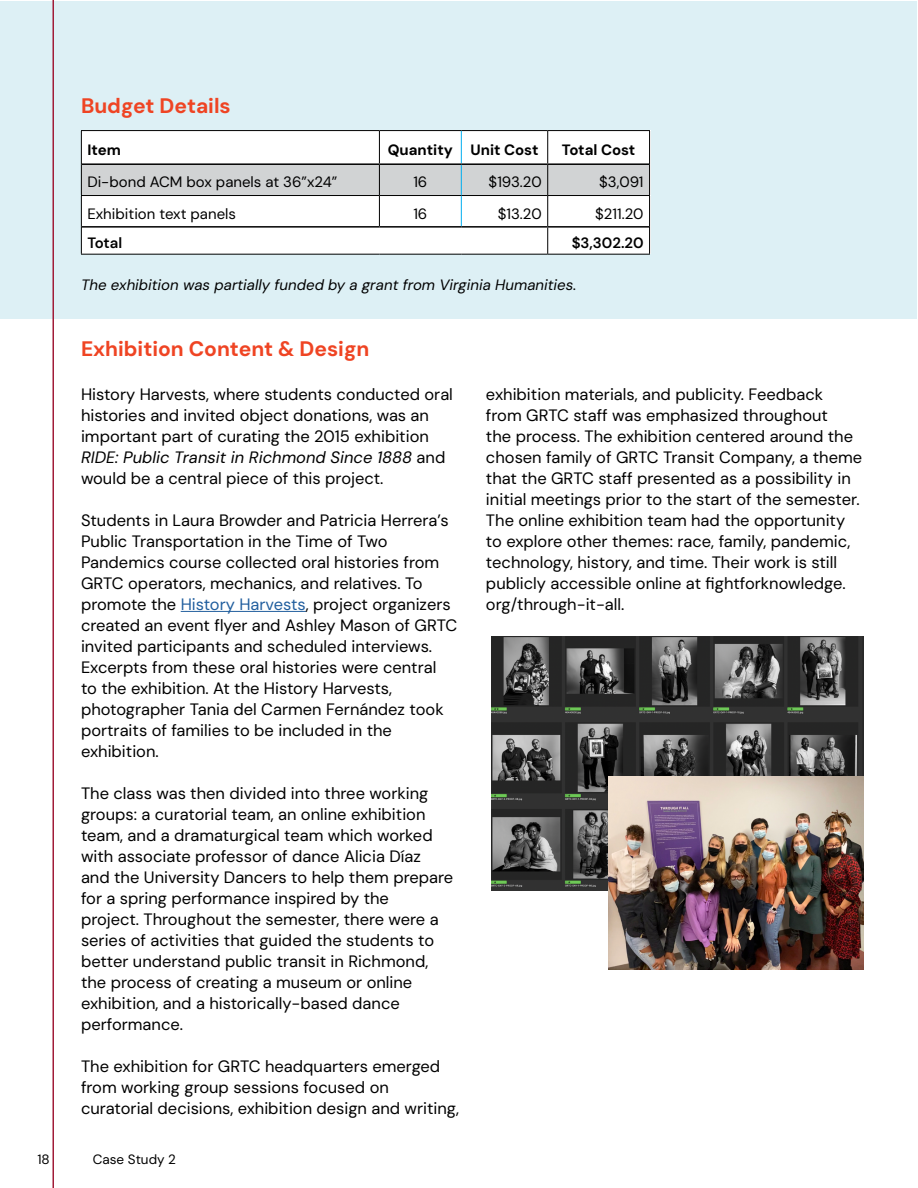
<style>
.page{position:relative;width:918px;height:1188px;background:#fff}
.page>*{position:absolute;margin:0;border:0;box-sizing:border-box;transform-origin:0 0}
.t1{font:700 21px "DM Sans 18 pt";color:#ef4423}
.t2{font:16.5px/21px "DM Sans 18 pt";color:#000}
.t3{font:15px "DM Sans 18 pt";color:#000}
.t4{font:italic 15px "DM Sans 18 pt";color:#000}
.t5{font:700 15px "DM Sans 18 pt";color:#000}
.t6{font:600 15px "DM Sans 18 pt";letter-spacing:-.005em;color:#000}
.t7{font:13.5px "DM Sans 18 pt";color:#000}
.s1{font-style:italic}
.s2{color:#215e9e}
</style>
<div class="page">
<div style="left:1px;top:1px;width:916px;height:318px;background:#ddf0f5"></div>
<div style="left:81px;top:130px;width:569px;height:124px;background:#fff"></div>
<div style="left:82px;top:165px;width:567px;height:30px;background:#d1d3d4"></div>
<hr style="left:81px;top:130px;width:298px;height:1px;background:#000">
<hr style="left:81px;top:131px;width:1px;height:33px;background:#000">
<hr style="left:379px;top:130px;width:82px;height:1px;background:#000">
<hr style="left:379px;top:131px;width:1px;height:32px;background:#000">
<hr style="left:461px;top:130px;width:87px;height:1px;background:#000">
<hr style="left:548px;top:130px;width:102px;height:1px;background:#000">
<hr style="left:547px;top:131px;width:1px;height:32px;background:#000">
<hr style="left:649px;top:131px;width:1px;height:33px;background:#000">
<hr style="left:81px;top:164px;width:1px;height:31px;background:#000">
<hr style="left:379px;top:165px;width:1px;height:30px;background:#000">
<hr style="left:547px;top:165px;width:1px;height:30px;background:#000">
<hr style="left:649px;top:164px;width:1px;height:31px;background:#000">
<hr style="left:81px;top:195px;width:298px;height:1px;background:#000">
<hr style="left:81px;top:196px;width:1px;height:31px;background:#000">
<hr style="left:379px;top:195px;width:82px;height:1px;background:#000">
<hr style="left:379px;top:196px;width:1px;height:30px;background:#000">
<hr style="left:461px;top:195px;width:87px;height:1px;background:#000">
<hr style="left:548px;top:195px;width:102px;height:1px;background:#000">
<hr style="left:547px;top:196px;width:1px;height:30px;background:#000">
<hr style="left:649px;top:196px;width:1px;height:31px;background:#000">
<svg style="left:81px;top:227px;width:1px;height:27px"></svg>
<svg style="left:547px;top:228px;width:1px;height:26px"></svg>
<svg style="left:649px;top:227px;width:1px;height:27px"></svg>
<hr style="left:81px;top:254px;width:298px;height:1px;background:#000">
<hr style="left:379px;top:254px;width:82px;height:1px;background:#000">
<hr style="left:461px;top:254px;width:87px;height:1px;background:#000">
<hr style="left:548px;top:254px;width:102px;height:1px;background:#000">
<hr style="left:461px;top:131px;width:1px;height:32px;background:#00aeef">
<hr style="left:461px;top:165px;width:1px;height:30px;background:#00aeef">
<hr style="left:461px;top:196px;width:1px;height:30px;background:#00aeef">
<hr style="left:82px;top:163px;width:297px;height:2px;background:#000">
<hr style="left:379px;top:163px;width:82px;height:2px;background:#000">
<hr style="left:461px;top:163px;width:87px;height:2px;background:#000">
<hr style="left:548px;top:163px;width:101px;height:2px;background:#000">
<hr style="left:82px;top:226px;width:297px;height:2px;background:#000">
<hr style="left:379px;top:226px;width:82px;height:2px;background:#000">
<hr style="left:461px;top:226px;width:87px;height:2px;background:#000">
<hr style="left:548px;top:226px;width:101px;height:2px;background:#000">
<hr style="left:181px;top:611px;width:125px;height:1px;background:#215e9e">
<img style="left:491px;top:637px;width:373px;height:253px">
<img style="left:609px;top:776px;width:255px;height:193px">
<hr style="left:52px;top:0;width:2px;height:1188px;background:#a11c38">
<p class="t1" style="left:81px;top:92px;width:151px">Budget Details</p>
<p class="t5" style="left:87px;top:140px;width:35px">Item</p>
<p class="t5" style="left:388px;top:140px;width:152px">Quantity Unit Cost</p>
<p class="t5" style="left:562px;top:140px;width:75px">Total Cost</p>
<p class="t3" style="left:87px;top:173px;width:252px">Di-bond ACM box panels at 36”x24”</p>
<p class="t3" style="left:413px;top:173px;width:16px">16</p>
<p class="t3" style="left:489px;top:173px;width:55px">$193.20</p>
<p class="t3" style="left:599px;top:173px;width:46px">$3,091</p>
<p class="t3" style="left:87px;top:204px;width:150px">Exhibition text panels</p>
<p class="t3" style="left:413px;top:204px;width:16px">16</p>
<p class="t3" style="left:498px;top:204px;width:45px">$13.20</p>
<p class="t3" style="left:595px;top:204px;width:50px">$211.20</p>
<p class="t6" style="left:87px;top:233px;width:36px">Total</p>
<p class="t6" style="left:572px;top:233px;width:73px">$3,302.20</p>
<p class="t4" style="left:81px;top:276px;width:497px">The exhibition was partially funded by a grant from Virginia Humanities.</p>
<p class="t1" style="left:81px;top:335px;width:290px">Exhibition Content &amp; Design</p>
<p class="t2" style="left:81px;top:383px;width:373px">History Harvests, where students conducted oral histories and invited object donations, was an important part of curating the 2015 exhibition <span class="s1">RIDE: Public Transit in Richmond Since 1888</span> and would be a central piece of this project.</p>
<p class="t2" style="left:81px;top:509px;width:378px">Students in Laura Browder and Patricia Herrera’s Public Transportation in the Time of Two Pandemics course collected oral histories from GRTC operators, mechanics, and relatives. To promote the <span class="s2">History Harvests</span>, project organizers created an event flyer and Ashley Mason of GRTC invited participants and scheduled interviews.<br>Excerpts from these oral histories were central<br>to the exhibition. At the History Harvests, photographer Tania del Carmen Fernández took portraits of families to be included in the exhibition.</p>
<p class="t2" style="left:81px;top:782px;width:374px">The class was then divided into three working groups: a curatorial team, an online exhibition team, and a dramaturgical team which worked with associate professor of dance Alicia Díaz and the University Dancers to help them prepare for a spring performance inspired by the<br>project. Throughout the semester, there were a series of activities that guided the students to better understand public transit in Richmond, the process of creating a museum or online exhibition, and a historically-based dance performance.</p>
<p class="t2" style="left:81px;top:1056px;width:379px">The exhibition for GRTC headquarters emerged from working group sessions focused on curatorial decisions, exhibition design and writing,</p>
<p class="t7" style="left:37px;top:1151px;width:14px">18</p>
<p class="t7" style="left:93px;top:1151px;width:85px">Case Study 2</p>
<p class="t2" style="left:486px;top:384px;width:378px">exhibition materials, and publicity. Feedback from GRTC staff was emphasized throughout<br>the process. The exhibition centered around the chosen family of GRTC Transit Company, a theme that the GRTC staff presented as a possibility in initial meetings prior to the start of the semester.<br>The online exhibition team had the opportunity to explore other themes: race, family, pandemic, technology, history, and time. Their work is still publicly accessible online at fightforknowledge. org/through-it-all.</p>
</div>
